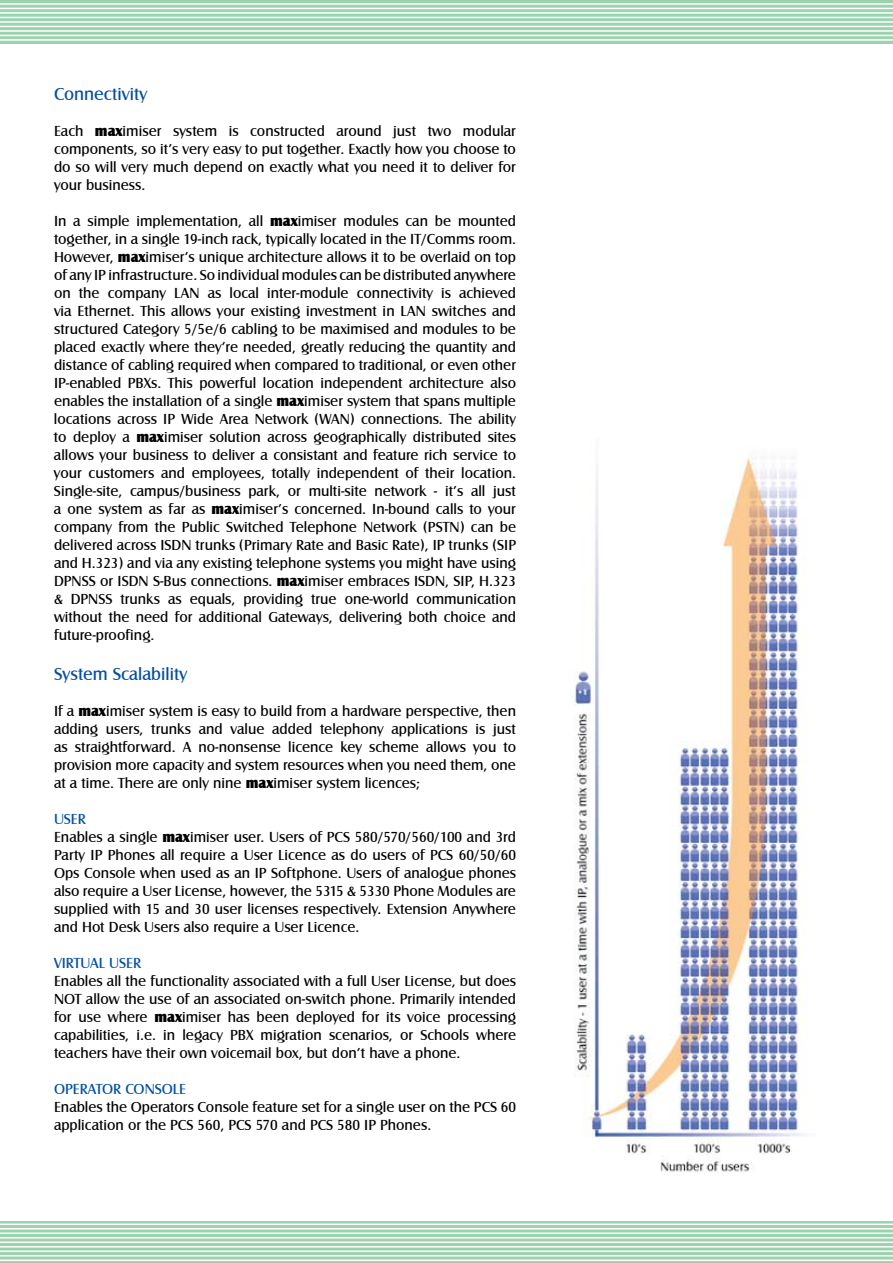
<style>
.page{position:relative;width:893px;height:1263px;background:#fff}
.page>*{position:absolute;margin:0;border:0;box-sizing:border-box;transform-origin:0 0}
.t1{font:18px "Castle T";color:#034ea2}
.t2{font:15px/18px "Castle T";color:#000;text-align:justify}
.t3{font:15px "Castle T";color:#034ea2}
.s1{font-family:"Castle T Ultr";font-size:14.25px}
.s2{color:#034ea2}
</style>
<div class="page">
<svg style="left:0;top:0;width:893px;height:44px;background:#a1d5b3"></svg>
<svg style="left:0;top:1221px;width:893px;height:42px;background:#a3d6b4"></svg>
<hr style="left:0;top:1223px;width:893px;height:2px;background:#fff">
<hr style="left:0;top:3px;width:893px;height:2px;background:#fff">
<hr style="left:0;top:1228px;width:893px;height:1px;background:#fff">
<hr style="left:0;top:8px;width:893px;height:1px;background:#fff">
<hr style="left:0;top:1232px;width:893px;height:2px;background:#fff">
<hr style="left:0;top:12px;width:893px;height:2px;background:#fff">
<hr style="left:0;top:1237px;width:893px;height:1px;background:#fff">
<hr style="left:0;top:17px;width:893px;height:1px;background:#fff">
<hr style="left:0;top:1241px;width:893px;height:2px;background:#fff">
<hr style="left:0;top:21px;width:893px;height:2px;background:#fff">
<hr style="left:0;top:1246px;width:893px;height:1px;background:#fff">
<hr style="left:0;top:26px;width:893px;height:1px;background:#fff">
<hr style="left:0;top:1250px;width:893px;height:2px;background:#fff">
<hr style="left:0;top:30px;width:893px;height:2px;background:#fff">
<hr style="left:0;top:1255px;width:893px;height:1px;background:#fff">
<hr style="left:0;top:35px;width:893px;height:1px;background:#fff">
<hr style="left:0;top:1259px;width:893px;height:2px;background:#fff">
<hr style="left:0;top:39px;width:893px;height:2px;background:#fff">
<img style="left:573px;top:455px;width:234px;height:717px">
<p class="t1" style="left:54px;top:84px;width:95px">Connectivity</p>
<p class="t2" style="left:54px;top:122px;width:464px">Each <span class="s1">max</span>imiser system is constructed around just two modular components, so it’s very easy to put together. Exactly how you choose to do so will very much depend on exactly what you need it to deliver for your business.</p>
<p class="t2" style="left:54px;top:212px;width:464px">In a simple implementation, all <span class="s1">max</span>imiser modules can be mounted together, in a single 19-inch rack, typically located in the IT/Comms room.<br>However, <span class="s1">max</span>imiser’s unique architecture allows it to be overlaid on top of any IP infrastructure. So individual modules can be distributed anywhere on the company LAN as local inter-module connectivity is achieved via Ethernet. This allows your existing investment in LAN switches and structured Category 5/5e/6 cabling to be maximised and modules to be placed exactly where they’re needed, greatly reducing the quantity and distance of cabling required when compared to traditional, or even other IP-enabled PBXs. This powerful location independent architecture also enables the installation of a single <span class="s1">max</span>imiser system that spans multiple locations across IP Wide Area Network (WAN) connections. The ability to deploy a <span class="s1">max</span>imiser solution across geographically distributed sites allows your business to deliver a consistant and feature rich service to your customers and employees, totally independent of their location.<br>Single-site, campus/business park, or multi-site network - it’s all just a one system as far as <span class="s1">max</span>imiser’s concerned. In-bound calls to your company from the Public Switched Telephone Network (PSTN) can be delivered across ISDN trunks (Primary Rate and Basic Rate), IP trunks (SIP and H.323) and via any existing telephone systems you might have using DPNSS or ISDN S-Bus connections. <span class="s1">max</span>imiser embraces ISDN, SIP, H.323 &amp; DPNSS trunks as equals, providing true one-world communication without the need for additional Gateways, delivering both choice and future-proofing.</p>
<p class="t1" style="left:54px;top:664px;width:135px">System Scalability</p>
<p class="t2" style="left:54px;top:702px;width:464px">If a <span class="s1">max</span>imiser system is easy to build from a hardware perspective, then adding users, trunks and value added telephony applications is just as straightforward. A no-nonsense licence key scheme allows you to provision more capacity and system resources when you need them, one at a time. There are only nine <span class="s1">max</span>imiser system licences;</p>
<p class="t2" style="left:54px;top:810px;width:464px;text-align:left"><span class="s2">USER<br></span>Enables a single <span class="s1">max</span>imiser user. Users of PCS 580/570/560/100 and 3rd Party IP Phones all require a User Licence as do users of PCS 60/50/60<br>Ops Console when used as an IP Softphone. Users of analogue phones also require a User License, however, the 5315 &amp; 5330 Phone Modules are supplied with 15 and 30 user licenses respectively. Extension Anywhere and Hot Desk Users also require a User Licence.</p>
<p class="t3" style="left:54px;top:954px;width:89px">VIRTUAL USER</p>
<p class="t2" style="left:54px;top:972px;width:464px">Enables all the functionality associated with a full User License, but does NOT allow the use of an associated on-switch phone. Primarily intended for use where <span class="s1">max</span>imiser has been deployed for its voice processing capabilities, i.e. in legacy PBX migration scenarios, or Schools where teachers have their own voicemail box, but don’t have a phone.</p>
<p class="t3" style="left:54px;top:1080px;width:134px">OPERATOR CONSOLE</p>
<p class="t2" style="left:54px;top:1098px;width:464px">Enables the Operators Console feature set for a single user on the PCS 60 application or the PCS 560, PCS 570 and PCS 580 IP Phones.</p>
</div>
